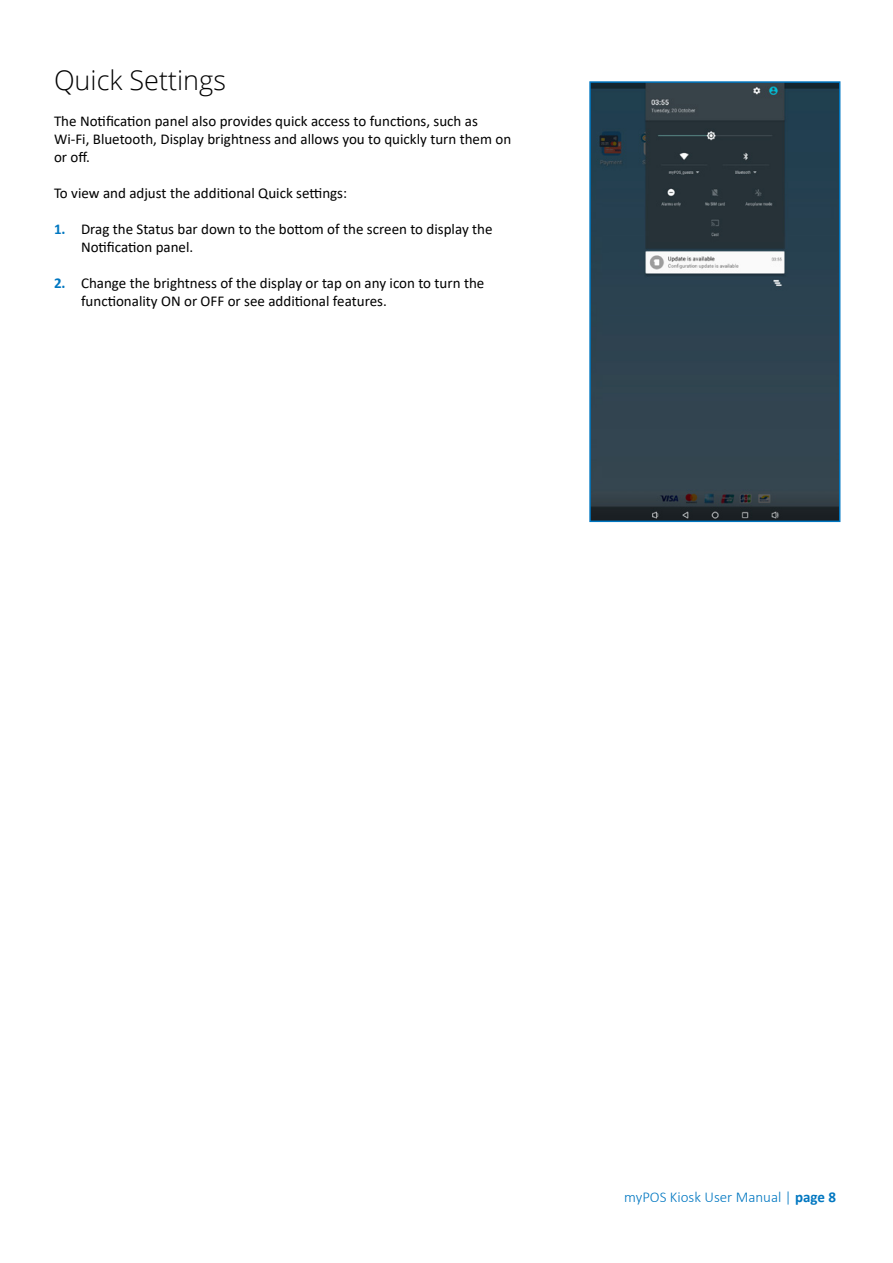
<style>
.page{position:relative;width:893px;height:1263px;background:#fff}
.page>*{position:absolute;margin:0;border:0;box-sizing:border-box;transform-origin:0 0}
.t1{font:300 27px "Open Sans";color:#000}
.t2{font:15px/18px "Calibri";color:#000}
.t3{font:300 15px "Calibri";color:#0077c1}
.s1{font-weight:700;color:#0077c1}
.s2{font-weight:700}
</style>
<div class="page">
<img style="left:592px;top:84px;width:245px;height:435px">
<div style="left:589px;top:81px;width:251px;height:441px;border:2px solid #0077c1"></div>
<h1 class="t1" style="left:54px;top:62px;width:173px">Quick Settings</h1>
<p class="t2" style="left:54px;top:112px;width:459px">The Notification panel also provides quick access to functions, such as<br>Wi-Fi, Bluetooth, Display brightness and allows you to quickly turn them on or off.</p>
<p class="t2" style="left:54px;top:184px;width:295px">To view and adjust the additional Quick settings:</p>
<p class="t2" style="left:81px;top:220px;width:413px;text-indent:-27px"><span class="s1">1.</span> Drag the Status bar down to the bottom of the screen to display the<br>Notification panel.</p>
<p class="t2" style="left:81px;top:274px;width:405px;text-indent:-27px"><span class="s1">2.</span> Change the brightness of the display or tap on any icon to turn the functionality ON or OFF or see additional features.</p>
<p class="t3" style="left:624px;top:1188px;width:213px">myPOS Kiosk User Manual | <span class="s2">page 8</span></p>
</div>
